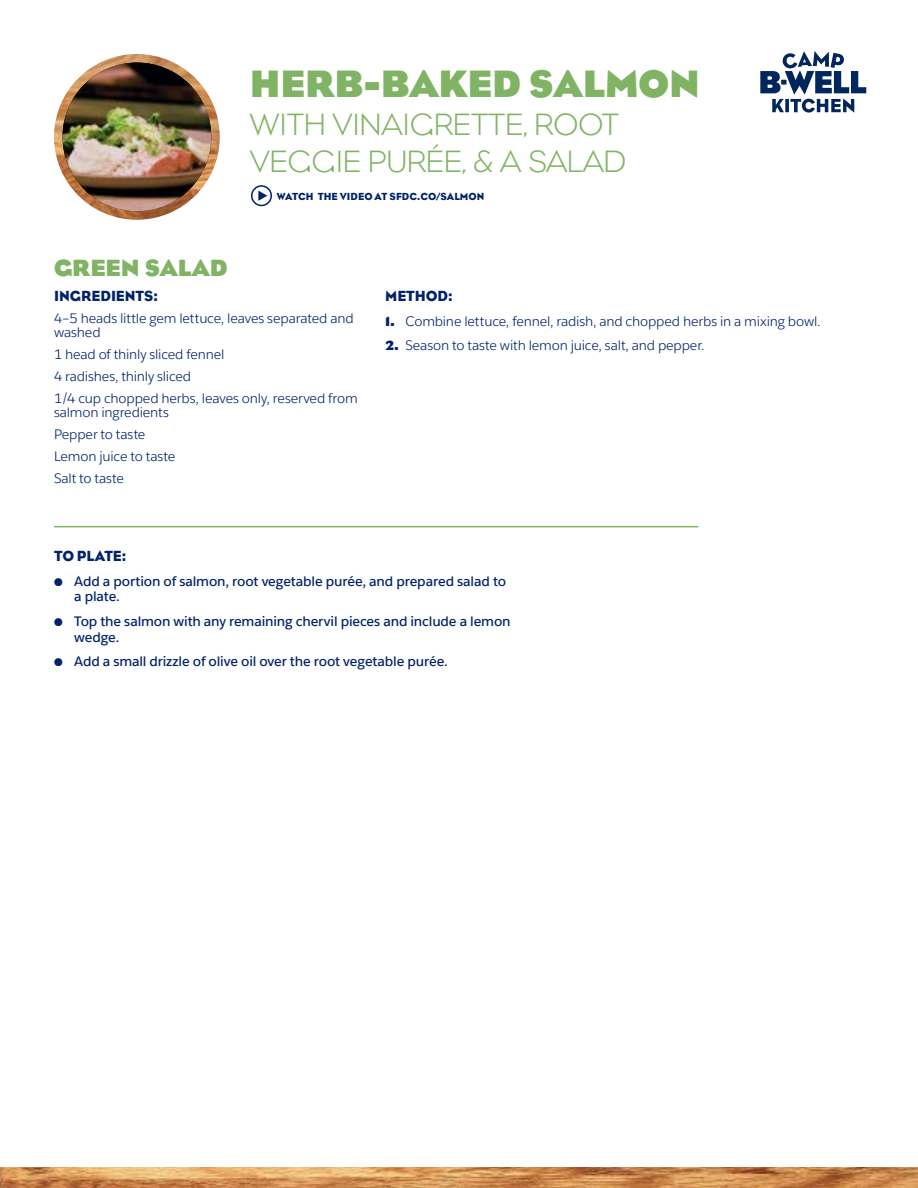
<style>
.page{position:relative;width:918px;height:1188px;background:#fff}
.page>*{position:absolute;margin:0;border:0;box-sizing:border-box;transform-origin:0 0}
.t1{font:700 39px "Eagle";letter-spacing:-.005em;color:#80b464}
.t2{font:300 31.5px/37.5px "Eagle";color:#80b464}
.t3{font:700 24px "Eagle";letter-spacing:-.005em;color:#80b464}
.t4{font:15px "Eagle";color:#00226a}
.t5{font:13.5px/22.2px "Salesforce Sans";letter-spacing:-.015em;color:#00226a}
.t6{font:600 13.5px/15.8px "Salesforce Sans";letter-spacing:-.01em;color:#00226a}
.t7{font:10.5px "Eagle";letter-spacing:.01em;color:#00226a}
.s1{font-family:"Eagle";font-weight:700}
</style>
<div class="page">
<svg style="left:760px;top:51px;width:106px;height:62px"></svg>
<img style="left:0;top:1167px;width:918px;height:21px">
<img style="left:54px;top:54px;width:166px;height:166px;border-radius:83px">
<img style="left:63px;top:63px;width:148px;height:148px;border-radius:74px">
<hr style="left:54px;top:526px;width:644px;height:1px;background:#80b464">
<svg style="left:258px;top:191px;width:9px;height:10px"></svg>
<div style="left:251px;top:185px;width:21px;height:21px;border:2px solid #00226a;border-radius:50%"></div>
<h1 class="t1" style="left:250px;top:60px;width:452px">HERB-BAKED SALMON</h1>
<h2 class="t2" style="left:250px;top:105px;width:378px">WITH VINAIGRETTE, ROOT<br>VEGGIE PURÉE, &amp; A SALAD</h2>
<p class="t7" style="left:277px;top:190px;width:209px">WATCH THE VIDEO AT SFDC.CO/SALMON</p>
<h3 class="t3" style="left:54px;top:253px;width:175px">GREEN SALAD</h3>
<p class="t4" style="left:54px;top:287px;width:105px">INGREDIENTS:</p>
<p class="t5" style="left:54px;top:312px;width:301px;line-height:13.5px">4–5 heads little gem lettuce, leaves separated and washed</p>
<p class="t5" style="left:54px;top:343px;width:305px">1 head of thinly sliced fennel<br>4 radishes, thinly sliced<br>1/4 cup chopped herbs, leaves only, reserved from</p>
<p class="t5" style="left:54px;top:401px;width:123px">salmon ingredients<br>Pepper to taste<br>Lemon juice to taste<br>Salt to taste</p>
<p class="t4" style="left:385px;top:287px;width:69px">METHOD:</p>
<p class="t5" style="left:385px;top:310px;width:437px"><span class="s1">1.</span> Combine lettuce, fennel, radish, and chopped herbs in a mixing bowl.</p>
<p class="t5" style="left:385px;top:334px;width:321px"><span class="s1">2.</span> Season to taste with lemon juice, salt, and pepper.</p>
<p class="t4" style="left:54px;top:547px;width:74px">TO PLATE:</p>
<p class="t6" style="left:74px;top:573px;width:433px;text-indent:-20px"><span class="s1">•</span> Add a portion of salmon, root vegetable purée, and prepared salad to a plate.</p>
<p class="t6" style="left:74px;top:613px;width:438px;text-indent:-20px"><span class="s1">•</span> Top the salmon with any remaining chervil pieces and include a lemon wedge.</p>
<p class="t6" style="left:54px;top:653px;width:395px"><span class="s1">•</span> Add a small drizzle of olive oil over the root vegetable purée.</p>
</div>
